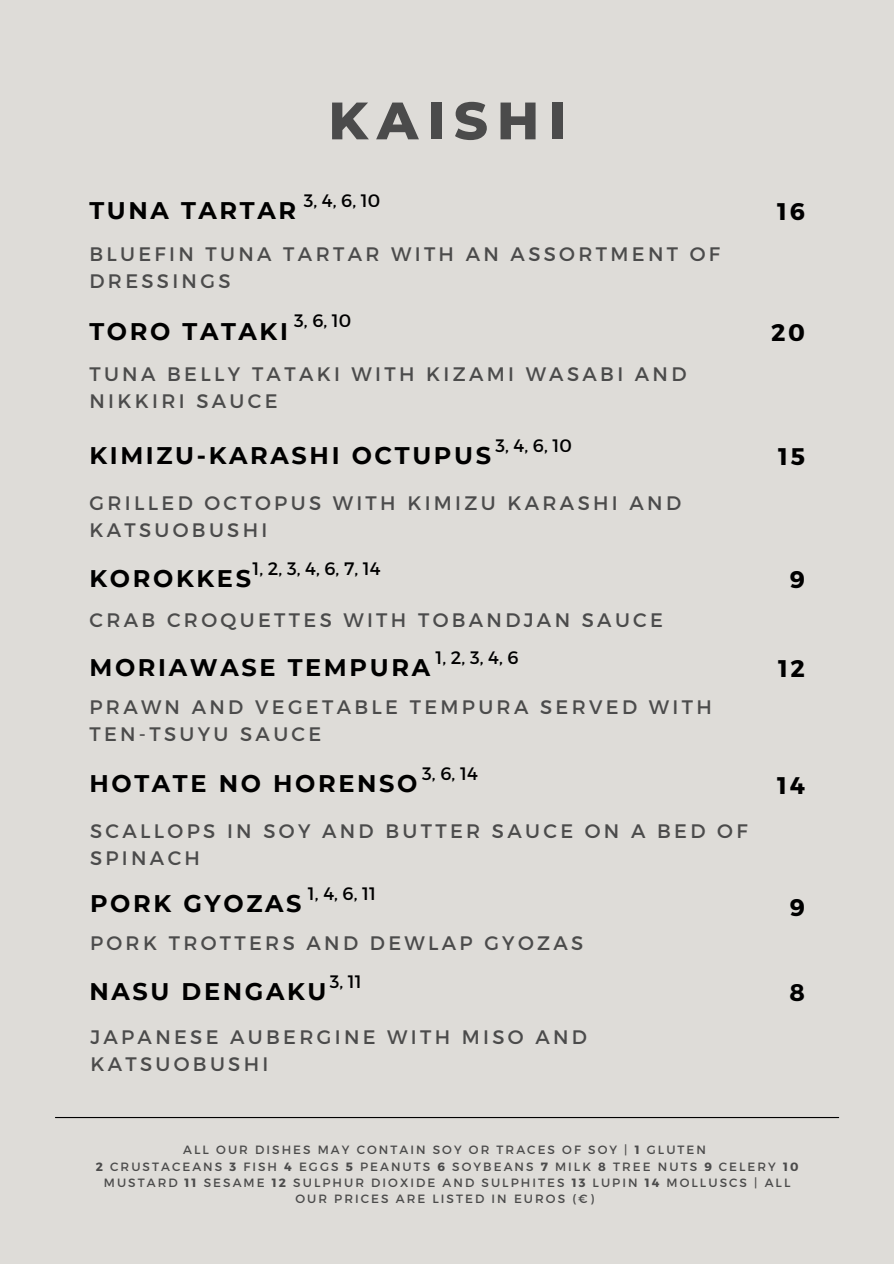
<style>
.page{position:relative;width:894px;height:1264px;background:#fff}
.page>*{position:absolute;margin:0;border:0;box-sizing:border-box;transform-origin:0 0}
.t1{font:800 52.5px "Montserrat";letter-spacing:.17em;color:#4b4b4b}
.t2{font:700 24px "Montserrat";letter-spacing:.11em;color:#000}
.t3{font:19.5px/27px "Montserrat";letter-spacing:.17em;color:#4b4b4b}
.t4{font:18px "Montserrat";color:#000}
.t5{font:12px/16px "Montserrat";letter-spacing:.17em;color:#4b4b4b;text-align:center}
.s1{font-weight:700}
</style>
<div class="page">
<div style="left:0;top:0;width:893px;height:1263px;background:#dedcd8"></div>
<hr style="left:55px;top:1116px;width:783px;height:2px;background:#000">
<p class="t1" style="left:328px;top:88px;width:239px">KAISHI</p>
<p class="t4" style="left:303px;top:189px;width:78px">3, 4, 6, 10</p>
<p class="t2" style="left:89px;top:196px;width:208px">TUNA TARTAR</p>
<p class="t3" style="left:89px;top:239px;width:632px">BLUEFIN TUNA TARTAR WITH AN ASSORTMENT OF<br>DRESSINGS</p>
<p class="t4" style="left:294px;top:309px;width:59px">3, 6, 10</p>
<p class="t2" style="left:89px;top:316px;width:200px">TORO TATAKI</p>
<p class="t3" style="left:89px;top:360px;width:598px">TUNA BELLY TATAKI WITH KIZAMI WASABI AND<br>NIKKIRI SAUCE</p>
<p class="t4" style="left:495px;top:433px;width:78px">3, 4, 6, 10</p>
<p class="t2" style="left:89px;top:440px;width:403px">KIMIZU-KARASHI OCTUPUS</p>
<p class="t3" style="left:89px;top:489px;width:593px">GRILLED OCTOPUS WITH KIMIZU KARASHI AND<br>KATSUOBUSHI</p>
<p class="t4" style="left:252px;top:556px;width:130px">1, 2, 3, 4, 6, 7, 14</p>
<p class="t2" style="left:89px;top:563px;width:163px">KOROKKES</p>
<p class="t3" style="left:89px;top:605px;width:575px">CRAB CROQUETTES WITH TOBANDJAN SAUCE</p>
<p class="t4" style="left:435px;top:645px;width:85px">1, 2, 3, 4, 6</p>
<p class="t2" style="left:89px;top:652px;width:342px">MORIAWASE TEMPURA</p>
<p class="t3" style="left:89px;top:692px;width:623px">PRAWN AND VEGETABLE TEMPURA SERVED WITH<br>TEN-TSUYU SAUCE</p>
<p class="t4" style="left:422px;top:762px;width:57px">3, 6, 14</p>
<p class="t2" style="left:89px;top:769px;width:329px">HOTATE NO HORENSO</p>
<p class="t3" style="left:90px;top:816px;width:659px">SCALLOPS IN SOY AND BUTTER SAUCE ON A BED OF<br>SPINACH</p>
<p class="t4" style="left:308px;top:882px;width:70px">1, 4, 6, 11</p>
<p class="t2" style="left:90px;top:889px;width:213px">PORK GYOZAS</p>
<p class="t3" style="left:90px;top:928px;width:494px">PORK TROTTERS AND DEWLAP GYOZAS</p>
<p class="t4" style="left:329px;top:969px;width:34px">3, 11</p>
<p class="t2" style="left:89px;top:976px;width:238px">NASU DENGAKU</p>
<p class="t3" style="left:90px;top:1022px;width:498px">JAPANESE AUBERGINE WITH MISO AND<br>KATSUOBUSHI</p>
<p class="t2" style="left:777px;top:196px;width:29px">16</p>
<p class="t2" style="left:770px;top:316px;width:35px">20</p>
<p class="t2" style="left:777px;top:441px;width:28px">15</p>
<p class="t2" style="left:789px;top:563px;width:17px">9</p>
<p class="t2" style="left:777px;top:652px;width:28px">12</p>
<p class="t2" style="left:777px;top:769px;width:29px">14</p>
<p class="t2" style="left:789px;top:892px;width:17px">9</p>
<p class="t2" style="left:789px;top:976px;width:17px">8</p>
<p class="t5" style="left:183px;top:1141px;width:524px">ALL OUR DISHES MAY CONTAIN SOY OR TRACES OF SOY | <span class="s1">1</span> GLUTEN</p>
<p class="t5" style="left:96px;top:1157px;width:704px"><span class="s1">2</span> CRUSTACEANS <span class="s1">3</span> FISH <span class="s1">4</span> EGGS <span class="s1">5</span> PEANUTS <span class="s1">6</span> SOYBEANS <span class="s1">7</span> MILK <span class="s1">8</span> TREE NUTS <span class="s1">9</span> CELERY <span class="s1">10<br></span>MUSTARD <span class="s1">11</span> SESAME <span class="s1">12</span> SULPHUR DIOXIDE AND SULPHITES <span class="s1">13</span> LUPIN <span class="s1">14</span> MOLLUSCS | ALL<br>OUR PRICES ARE LISTED IN EUROS (€)</p>
</div>
